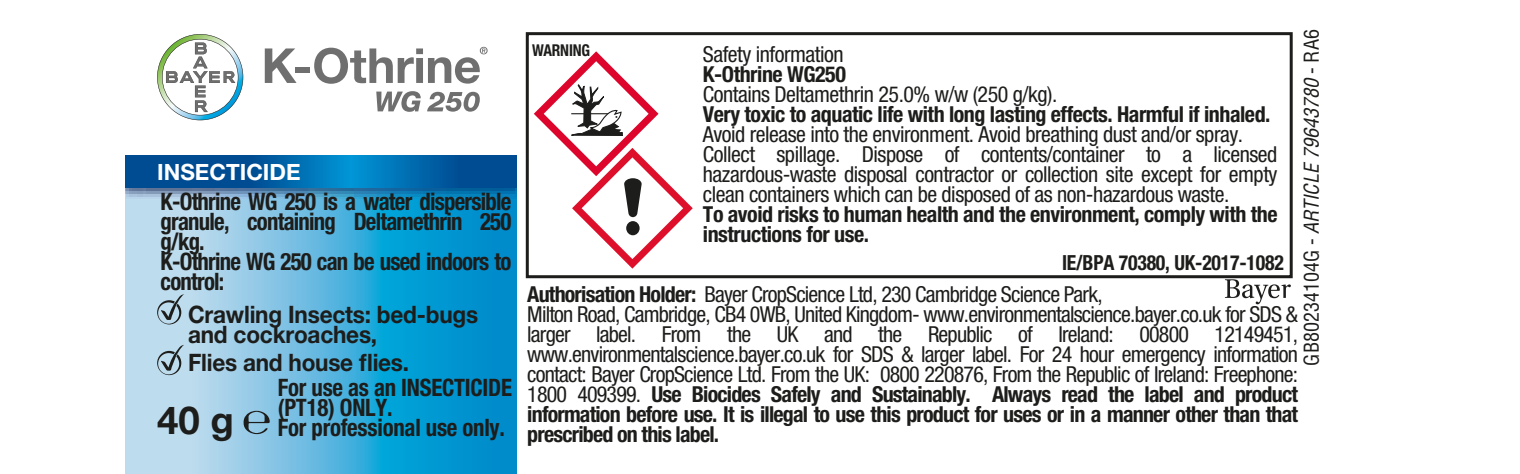
<style>
.page{position:relative;width:1520px;height:474px;background:#fff}
.page>*{position:absolute;margin:0;border:0;box-sizing:border-box;transform-origin:0 0}
.t1{font:700 38.4px "Helvetica Neue";color:#1d1d1b}
.t2{font:700 condensed 24px/20px "Helvetica Neue";letter-spacing:-.035em;color:#1d1d1b;scale:.95 1}
.t3{font:700 24px/20px "Helvetica Neue LT Std";letter-spacing:-.01em;color:#1d1d1b;scale:.94 1}
.t4{font:700 condensed 24px/20px "Helvetica Neue";letter-spacing:-.01em;color:#1d1d1b;scale:.95 1}
.t5{font:700 22.4px "Helvetica Neue LT Std";color:#fff}
.t6{font:condensed 22px/20px "Helvetica Neue";letter-spacing:-.035em;color:#1d1d1b}
.t7{font:700 condensed 22px/20px "Helvetica Neue";letter-spacing:-.02em;color:#1d1d1b}
.t8{font:700 condensed 20.8px "Helvetica Neue";letter-spacing:-.01em;color:#1d1d1b;scale:.95 1}
.t9{font:condensed 20px "Helvetica";color:#1d1d1b}
.t10{font:700 condensed 16.4px "Helvetica Neue";letter-spacing:-.01em;color:#1d1d1b;scale:.95 1}
.s1{font-style:italic}
.s2{font-weight:700}
</style>
<div class="page">
<svg style="left:125px;top:198px;width:391px;height:275px;background:#58b6de"></svg>
<img style="left:125px;top:187px;width:391px;height:11px">
<svg style="left:125px;top:155px;width:391px;height:32px;background:#005fa4"></svg>
<svg style="left:243px;top:410px;width:27px;height:23px"></svg>
<svg style="left:157px;top:34px;width:86px;height:86px"></svg>
<svg style="left:376px;top:91px;width:45px;height:21px"></svg>
<svg style="left:427px;top:92px;width:53px;height:19px"></svg>
<svg style="left:265px;top:48px;width:31px;height:35px"></svg>
<div style="left:295px;top:67px;width:15px;height:6px;background:#706f6f"></div>
<svg style="left:314px;top:48px;width:100px;height:36px"></svg>
<div style="left:416px;top:58px;width:7px;height:25px;background:#706f6f"></div>
<div style="left:416px;top:48px;width:7px;height:6px;background:#706f6f"></div>
<svg style="left:428px;top:47px;width:59px;height:36px"></svg>
<svg style="left:1224px;top:279px;width:66px;height:25px"></svg>
<div style="left:526px;top:32px;width:766px;height:246px;border:3px solid #1d1d1b"></div>
<svg style="left:157px;top:294px;width:27px;height:30px"></svg>
<svg style="left:157px;top:344px;width:27px;height:31px"></svg>
<svg style="left:534px;top:51px;width:158px;height:217px"></svg>
<p class="t5" style="left:157px;top:158px;width:145px">INSECTICIDE</p>
<p class="t2" style="left:161px;top:191px;width:371px">K-Othrine WG 250 is a water dispersible granule, containing Deltamethrin 250 g/kg.<br>K-Othrine WG 250 can be used indoors to control:</p>
<p class="t3" style="left:188px;top:303px;width:310px">Crawling Insects: bed-bugs and cockroaches,</p>
<p class="t3" style="left:188px;top:351px;width:237px">Flies and house flies.</p>
<h1 class="t1" style="left:157px;top:389px;width:78px">40 g</h1>
<p class="t4" style="left:278px;top:377px;width:248px">For use as an INSECTICIDE (PT18) ONLY.<br>For professional use only.</p>
<p class="t9" style="left:1299px;top:365px;width:337px;rotate:-90deg">GB80234104G - <span class="s1">ARTICLE 79643780</span> - RA6</p>
<p class="t10" style="left:532px;top:40px;width:63px">WARNING</p>
<p class="t6" style="left:703px;top:44px;width:142px">Safety information</p>
<p class="t7" style="left:703px;top:64px;width:144px">K-Othrine WG250</p>
<p class="t6" style="left:703px;top:84px;width:356px">Contains Deltamethrin 25.0% w/w (250 g/kg).</p>
<p class="t7" style="left:703px;top:104px;width:569px">Very toxic to aquatic life with long lasting effects. Harmful if inhaled.</p>
<p class="t6" style="left:703px;top:124px;width:576px">Avoid release into the environment. Avoid breathing dust and/or spray.<br>Collect spillage. Dispose of contents/container to a licensed hazardous-waste disposal contractor or collection site except for empty clean containers which can be disposed of as non-hazardous waste.</p>
<p class="t7" style="left:703px;top:204px;width:576px">To avoid risks to human health and the environment, comply with the instructions for use.</p>
<p class="t8" style="left:1062px;top:250px;width:235px">IE/BPA 70380, UK-2017-1082</p>
<p class="t6" style="left:527px;top:283px;width:772px"><span class="s2">Authorisation Holder:</span> Bayer CropScience Ltd, 230 Cambridge Science Park,<br>Milton Road, Cambridge, CB4 0WB, United Kingdom- www.environmentalscience.bayer.co.uk for SDS &amp; larger label. From the UK and the Republic of Ireland: 00800 12149451, www.environmentalscience.bayer.co.uk for SDS &amp; larger label. For 24 hour emergency information contact: Bayer CropScience Ltd. From the UK: 0800 220876, From the Republic of Ireland: Freephone:<br>1800 409399. <span class="s2">Use Biocides Safely and Sustainably. Always read the label and product information before use. It is illegal to use this product for uses or in a manner other than that prescribed on this label.</span></p>
</div>
